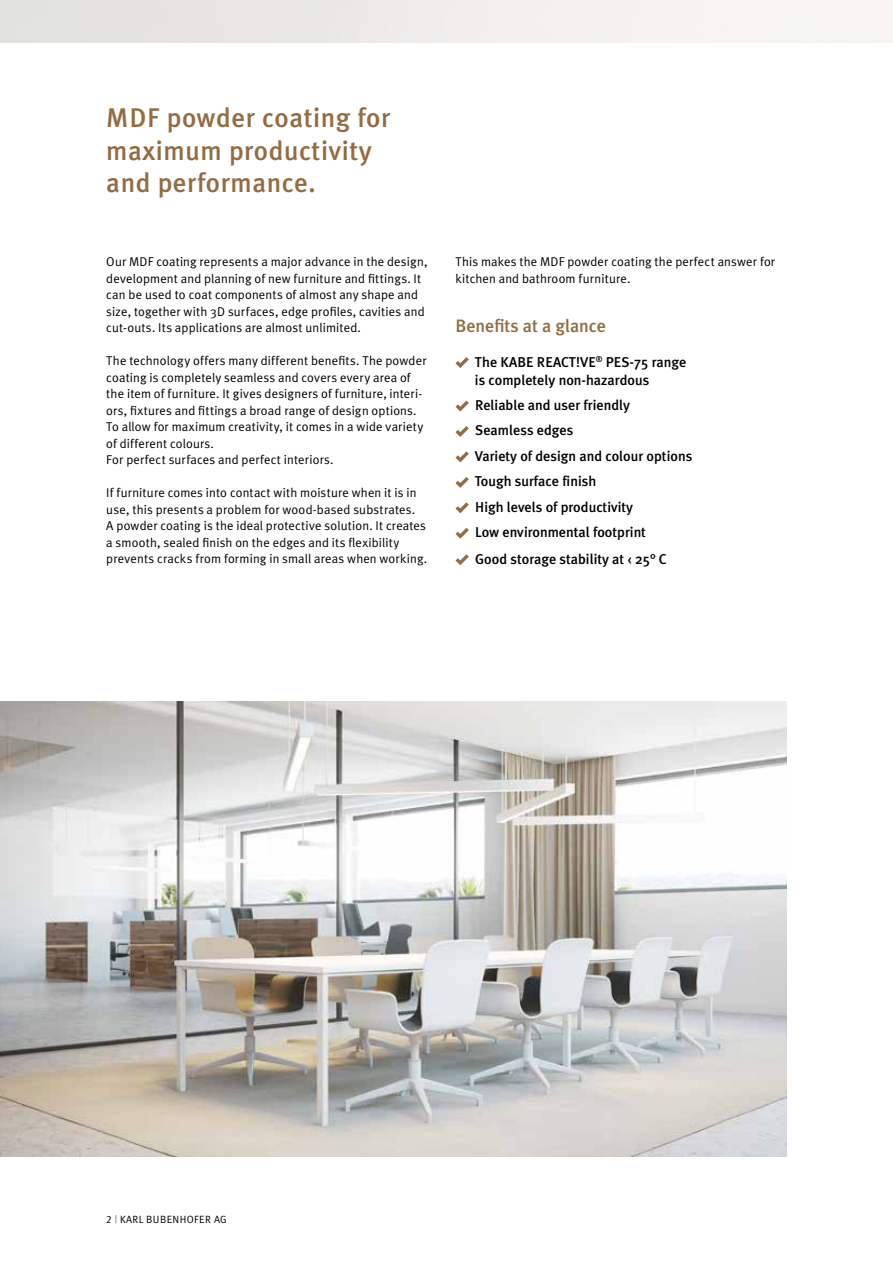
<style>
.page{position:relative;width:893px;height:1263px;background:#fff}
.page>*{position:absolute;margin:0;border:0;box-sizing:border-box;transform-origin:0 0}
.t1{font:500 27px/32.4px "Meta Plus";letter-spacing:.02em;color:#936c43}
.t2{font:500 18px "Meta Plus";color:#936c43}
.t3{font:500 14.25px/25.7px "Meta Plus";color:#000}
.t4{font:12.75px/16.5px "Meta Plus Normal";letter-spacing:.01em;color:#000}
.t5{font:10.5px "Meta Plus Normal";letter-spacing:.04em;color:#000}
.s1{font-family:"Meta Plus Normal Caps"}
.s2{color:#936c43}
</style>
<div class="page">
<svg style="left:455px;top:357px;width:14px;height:11px"></svg>
<svg style="left:455px;top:401px;width:14px;height:10px"></svg>
<svg style="left:455px;top:426px;width:14px;height:11px"></svg>
<svg style="left:455px;top:451px;width:14px;height:11px"></svg>
<svg style="left:455px;top:477px;width:14px;height:11px"></svg>
<svg style="left:455px;top:502px;width:14px;height:11px"></svg>
<svg style="left:455px;top:528px;width:14px;height:11px"></svg>
<svg style="left:455px;top:554px;width:14px;height:11px"></svg>
<img style="left:0;top:702px;width:787px;height:455px">
<h1 class="t1" style="left:106px;top:102px;width:286px">MDF powder coating for maximum productivity and performance.</h1>
<p class="t4" style="left:106px;top:253px;width:323px">Our MDF coating represents a major advance in the design, development and planning of new furniture and fittings. It can be used to coat components of almost any shape and size, together with 3D surfaces, edge profiles, cavities and cut-outs. Its applications are almost unlimited.</p>
<p class="t4" style="left:106px;top:352px;width:322px">The technology offers many different benefits. The powder coating is completely seamless and covers every area of the item of furniture. It gives designers of furniture, interi&shy;ors, fixtures and fittings a broad range of design options.<br>To allow for maximum creativity, it comes in a wide variety of different colours.<br>For perfect surfaces and perfect interiors.</p>
<p class="t4" style="left:106px;top:484px;width:322px">If furniture comes into contact with moisture when it is in use, this presents a problem for wood-based substrates.<br>A powder coating is the ideal protective solution. It creates a smooth, sealed finish on the edges and its flexibility prevents cracks from forming in small areas when working.</p>
<p class="t4" style="left:455px;top:253px;width:321px">This makes the MDF powder coating the perfect answer for kitchen and bathroom furniture.</p>
<h2 class="t2" style="left:455px;top:315px;width:152px">Benefits at a glance</h2>
<p class="t3" style="left:475px;top:352px;width:213px;line-height:18px">The KABE REACT!VE<sup>®</sup> PES-75 range is completely non-hazardous</p>
<p class="t3" style="left:475px;top:392px;width:219px">Reliable and user friendly<br>Seamless edges<br>Variety of design and colour options<br>Tough surface finish<br>High levels of productivity<br>Low environmental footprint<br>Good storage stability at ‹ 25° C</p>
<p class="t5" style="left:106px;top:1213px;width:122px"><span class="s1">2</span> <span class="s2">|</span> KARL BUBENHOFER AG</p>
</div>
